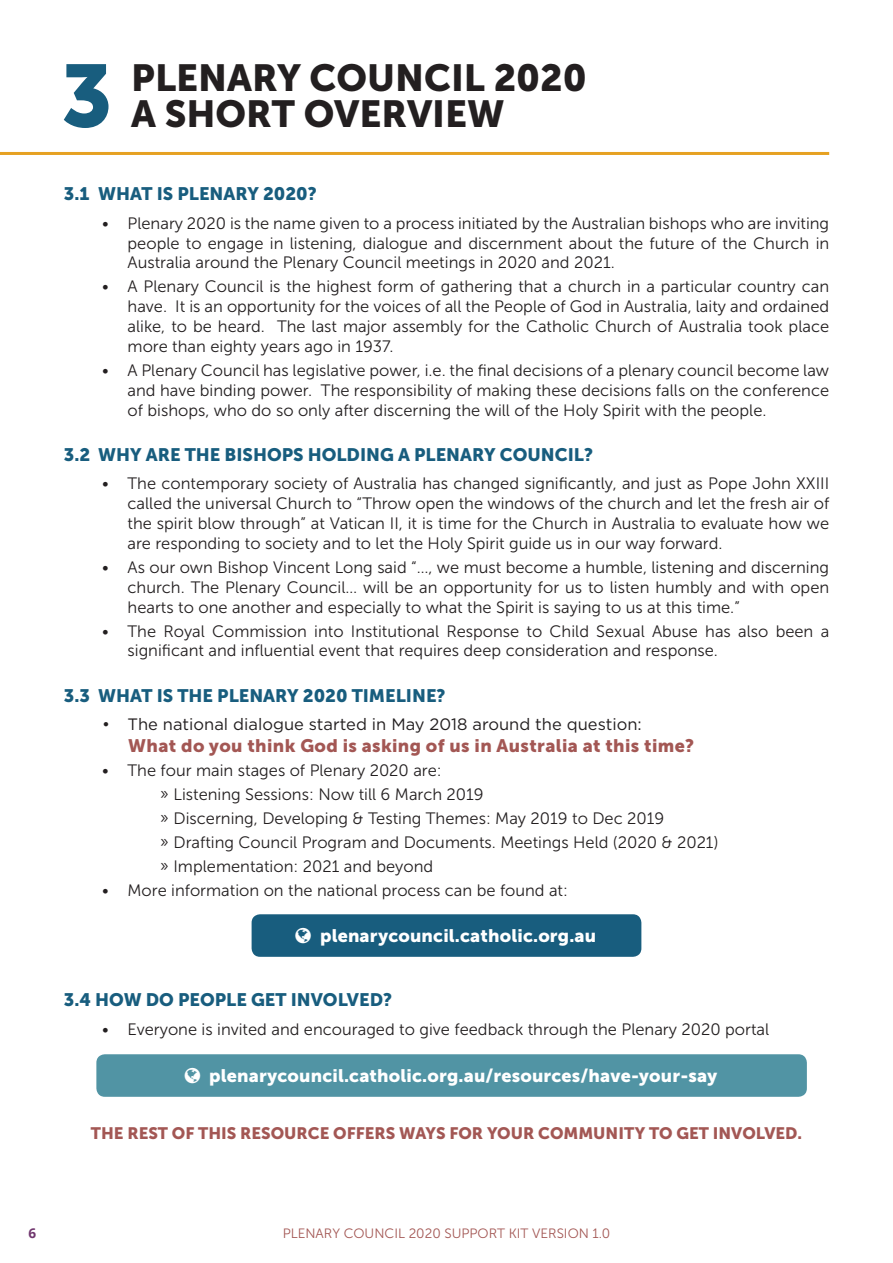
<style>
.page{position:relative;width:893px;height:1263px;background:#fff}
.page>*{position:absolute;margin:0;border:0;box-sizing:border-box;transform-origin:0 0}
.t1{font:87.9px "Museo Sans 900";color:#185d7e}
.t2{font:37.5px/36px "Museo Sans 900";color:#231f20}
.t3{font:18px "Museo Sans 900";color:#185d7e}
.t4{font:18px "Museo Sans 900";letter-spacing:.01em;color:#fff}
.t5{font:18px "Museo Sans 900";letter-spacing:.02em;color:#a35754}
.t6{font:16.5px/19.8px "Museo Sans 300";color:#231f20;text-align:justify}
.t7{font:16.5px "Museo Sans 900";color:#a35754}
.t8{font:16.5px "Gotham";color:#231f20}
.t9{font:13.5px "Museo Sans 300";color:#a35754}
.t10{font:700 13.5px "Open Sans";color:#70366e}
</style>
<div class="page">
<hr style="left:0;top:152px;width:829px;height:3px;background:#e6a122">
<div style="left:252px;top:914px;width:389px;height:43px;background:#185d7e;border-radius:9px"></div>
<div style="left:96px;top:1054px;width:711px;height:43px;background:#5194a4;border-radius:9px"></div>
<h1 class="t1" style="left:61px;top:46px;width:53px">3</h1>
<h2 class="t2" style="left:131px;top:60px;width:457px">PLENARY COUNCIL 2020<br>A SHORT OVERVIEW</h2>
<p class="t3" style="left:64px;top:184px;width:254px">3.1 WHAT IS PLENARY 2020?</p>
<p class="t6" style="left:128px;top:213px;width:703px;text-indent:-26px">• Plenary 2020 is the name given to a process initiated by the Australian bishops who are inviting people to engage in listening, dialogue and discernment about the future of the Church in Australia around the Plenary Council meetings in 2020 and 2021.</p>
<p class="t6" style="left:128px;top:277px;width:703px;text-indent:-26px">• A Plenary Council is the highest form of gathering that a church in a particular country can have. It is an opportunity for the voices of all the People of God in Australia, laity and ordained alike, to be heard. The last major assembly for the Catholic Church of Australia took place more than eighty years ago in 1937.</p>
<p class="t6" style="left:128px;top:360px;width:703px;text-indent:-26px">• A Plenary Council has legislative power, i.e. the final decisions of a plenary council become law and have binding power. The responsibility of making these decisions falls on the conference of bishops, who do so only after discerning the will of the Holy Spirit with the people.</p>
<p class="t3" style="left:64px;top:445px;width:531px">3.2 WHY ARE THE BISHOPS HOLDING A PLENARY COUNCIL?</p>
<p class="t6" style="left:128px;top:474px;width:703px;text-indent:-26px">• The contemporary society of Australia has changed significantly, and just as Pope John XXIII called the universal Church to “Throw open the windows of the church and let the fresh air of the spirit blow through” at Vatican II, it is time for the Church in Australia to evaluate how we are responding to society and to let the Holy Spirit guide us in our way forward.</p>
<p class="t6" style="left:128px;top:557px;width:703px;text-indent:-26px">• As our own Bishop Vincent Long said “…, we must become a humble, listening and discerning church. The Plenary Council… will be an opportunity for us to listen humbly and with open hearts to one another and especially to what the Spirit is saying to us at this time.”</p>
<p class="t6" style="left:128px;top:621px;width:703px;text-indent:-26px">• The Royal Commission into Institutional Response to Child Sexual Abuse has also been a significant and influential event that requires deep consideration and response.</p>
<p class="t3" style="left:64px;top:685px;width:383px">3.3 WHAT IS THE PLENARY 2020 TIMELINE?</p>
<p class="t8" style="left:102px;top:715px;width:541px">• The national dialogue started in May 2018 around the question:</p>
<p class="t5" style="left:128px;top:735px;width:567px">What do you think God is asking of us in Australia at this time?</p>
<p class="t6" style="left:160px;top:758px;width:560px;line-height:24px;text-align:left;text-indent:-58px">• The four main stages of Plenary 2020 are:<br>» Listening Sessions: Now till 6 March 2019<br>» Discerning, Developing &amp; Testing Themes: May 2019 to Dec 2019<br>» Drafting Council Program and Documents. Meetings Held (2020 &amp; 2021) » Implementation: 2021 and beyond</p>
<p class="t6" style="left:102px;top:881px;width:467px">• More information on the national process can be found at:</p>
<p class="t4" style="left:320px;top:925px;width:278px">plenarycouncil.catholic.org.au</p>
<p class="t3" style="left:64px;top:990px;width:330px">3.4 HOW DO PEOPLE GET INVOLVED?</p>
<p class="t6" style="left:102px;top:1019px;width:669px">• Everyone is invited and encouraged to give feedback through the Plenary 2020 portal</p>
<p class="t4" style="left:209px;top:1065px;width:510px">plenarycouncil.catholic.org.au/resources/have-your-say</p>
<p class="t7" style="left:91px;top:1124px;width:713px">THE REST OF THIS RESOURCE OFFERS WAYS FOR YOUR COMMUNITY TO GET INVOLVED.</p>
<p class="t10" style="left:29px;top:1223px;width:9px">6</p>
<p class="t9" style="left:283px;top:1226px;width:329px">PLENARY COUNCIL 2020 SUPPORT KIT VERSION 1.0</p>
</div>
